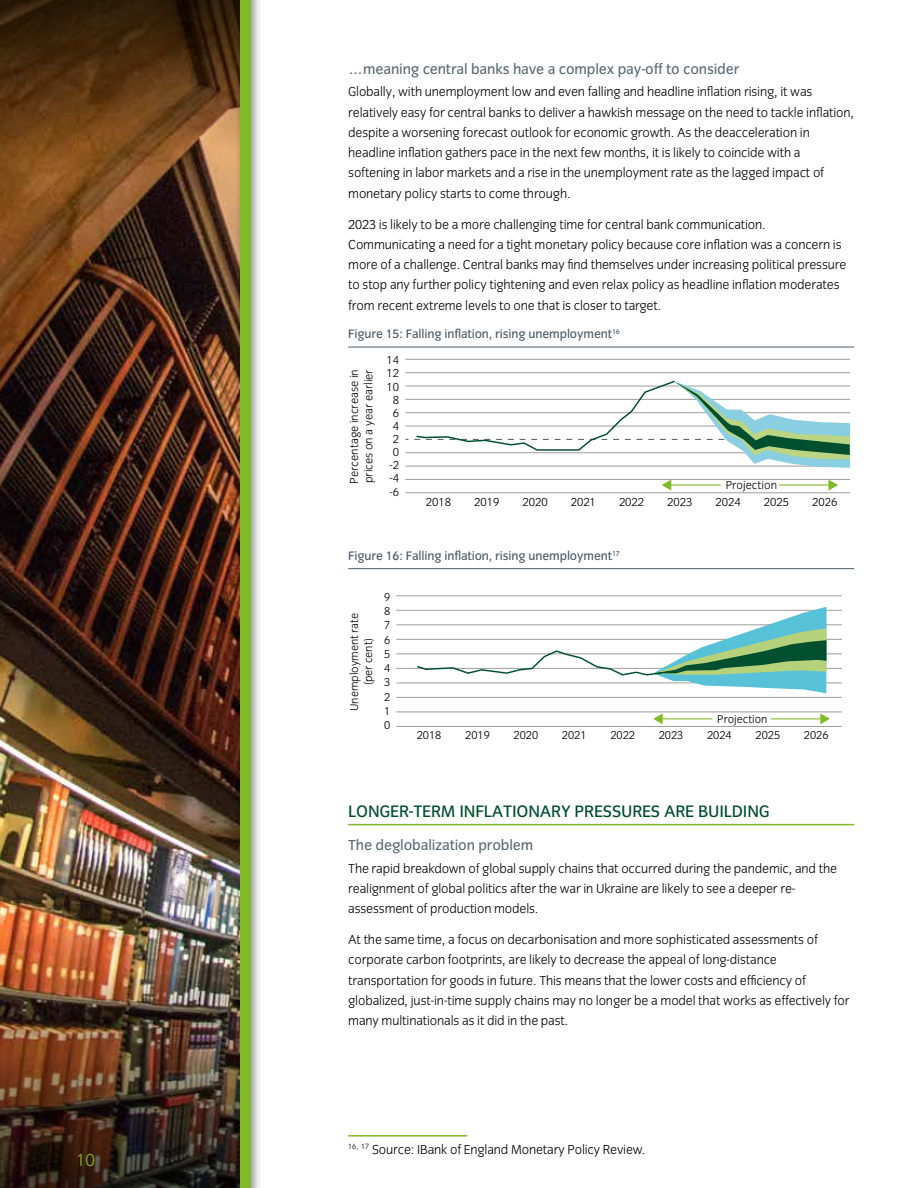
<style>
.page{position:relative;width:918px;height:1188px;background:#fff}
.page>*{position:absolute;margin:0;border:0;box-sizing:border-box;transform-origin:0 0}
.t1{font:18px "Congress Sans Light Std";color:#80ba27}
.t2{font:17.25px "Congress Sans Std";letter-spacing:-.01em;color:#004f2e}
.t3{font:15px "Congress Sans Std";letter-spacing:-.01em;color:#5c6d78}
.t4{font:13.5px/20.2px "Congress Sans Light Std";letter-spacing:-.01em;color:#000}
.t5{font:12.75px "Congress Sans Std";letter-spacing:-.01em;color:#4b5c67}
.t6{font:12px/13.2px "Congress Sans Light Std";color:#000;text-align:center}
.t7{font:11.7px/14.2px "Congress Sans Light Std";color:#000;text-align:justify}
</style>
<div class="page">
<img style="left:0;top:266px;width:234px;height:543px">
<img style="left:0;top:809px;width:234px;height:379px">
<svg style="left:0;top:0;width:234px;height:266px;background:#603b1a"></svg>
<div style="left:234px;top:0;width:29px;height:1188px;background:#000;opacity:.45"></div>
<div style="left:240px;top:0;width:10px;height:1188px;background:#80ba27"></div>
<hr style="left:348px;top:347px;width:506px;height:1px;background:#4b5c67">
<hr style="left:348px;top:568px;width:506px;height:1px;background:#4b5c67">
<hr style="left:348px;top:824px;width:506px;height:1px;background:#80ba27">
<hr style="left:405px;top:493px;width:445px;height:1px;background:#9d9d9c">
<hr style="left:405px;top:479px;width:445px;height:1px;background:#9d9d9c">
<hr style="left:405px;top:412px;width:445px;height:1px;background:#9d9d9c">
<hr style="left:405px;top:452px;width:445px;height:1px;background:#9d9d9c">
<hr style="left:405px;top:466px;width:445px;height:1px;background:#9d9d9c">
<hr style="left:405px;top:426px;width:445px;height:1px;background:#9d9d9c">
<hr style="left:405px;top:399px;width:445px;height:1px;background:#9d9d9c">
<hr style="left:405px;top:386px;width:445px;height:1px;background:#9d9d9c">
<hr style="left:405px;top:372px;width:445px;height:1px;background:#9d9d9c">
<hr style="left:405px;top:359px;width:445px;height:1px;background:#9d9d9c">
<hr style="left:670px;top:484px;width:51px;height:2px;background:#80ba27">
<svg style="left:662px;top:480px;width:9px;height:11px"></svg>
<hr style="left:779px;top:484px;width:51px;height:2px;background:#80ba27">
<svg style="left:828px;top:480px;width:10px;height:11px"></svg>
<svg style="left:414px;top:380px;width:436px;height:88px"></svg>
<hr style="left:396px;top:726px;width:446px;height:1px;background:#9d9d9c">
<hr style="left:396px;top:654px;width:446px;height:1px;background:#9d9d9c">
<hr style="left:396px;top:697px;width:446px;height:1px;background:#9d9d9c">
<hr style="left:396px;top:712px;width:446px;height:1px;background:#9d9d9c">
<hr style="left:396px;top:683px;width:446px;height:1px;background:#9d9d9c">
<hr style="left:396px;top:668px;width:446px;height:1px;background:#9d9d9c">
<hr style="left:396px;top:639px;width:446px;height:1px;background:#9d9d9c">
<hr style="left:396px;top:625px;width:446px;height:1px;background:#9d9d9c">
<hr style="left:396px;top:610px;width:446px;height:1px;background:#9d9d9c">
<hr style="left:396px;top:596px;width:446px;height:1px;background:#9d9d9c">
<svg style="left:415px;top:607px;width:412px;height:86px"></svg>
<hr style="left:661px;top:718px;width:51px;height:1px;background:#80ba27">
<svg style="left:653px;top:713px;width:10px;height:11px"></svg>
<hr style="left:771px;top:718px;width:51px;height:1px;background:#80ba27">
<svg style="left:820px;top:713px;width:10px;height:11px"></svg>
<hr style="left:348px;top:1135px;width:119px;height:2px;background:#80ba27">
<h1 class="t1" style="left:76px;top:1150px;width:20px">10</h1>
<p class="t3" style="left:348px;top:61px;width:393px">…meaning central banks have a complex pay-off to consider</p>
<p class="t4" style="left:348px;top:82px;width:507px">Globally, with unemployment low and even falling and headline inflation rising, it was relatively easy for central banks to deliver a hawkish message on the need to tackle inflation, despite a worsening forecast outlook for economic growth. As the deacceleration in headline inflation gathers pace in the next few months, it is likely to coincide with a softening in labor markets and a rise in the unemployment rate as the lagged impact of monetary policy starts to come through.</p>
<p class="t4" style="left:348px;top:214px;width:500px">2023 is likely to be a more challenging time for central bank communication.<br>Communicating a need for a tight monetary policy because core inflation was a concern is more of a challenge. Central banks may find themselves under increasing political pressure to stop any further policy tightening and even relax policy as headline inflation moderates from recent extreme levels to one that is closer to target.</p>
<p class="t5" style="left:348px;top:327px;width:273px">Figure 15: Falling inflation, rising unemployment<sup>16</sup></p>
<p class="t6" style="left:386px;top:354px;width:14px">14<br>12<br>10<br>8<br>6<br>4<br>2<br>0 -2 -4 -6</p>
<p class="t6" style="left:426px;top:495px;width:27px">2018</p>
<p class="t6" style="left:347px;top:484px;width:116px;line-height:14.4px;text-align:left;rotate:-90deg">Percentage increase in prices on a year earlier</p>
<p class="t6" style="left:726px;top:479px;width:53px">Projection</p>
<p class="t6" style="left:474px;top:495px;width:27px">2019</p>
<p class="t6" style="left:522px;top:495px;width:27px">2020</p>
<p class="t6" style="left:571px;top:495px;width:27px">2021</p>
<p class="t6" style="left:619px;top:495px;width:27px">2022</p>
<p class="t6" style="left:667px;top:495px;width:27px">2023</p>
<p class="t6" style="left:716px;top:495px;width:27px">2024</p>
<p class="t6" style="left:764px;top:495px;width:27px">2025</p>
<p class="t6" style="left:812px;top:495px;width:27px">2026</p>
<p class="t5" style="left:348px;top:549px;width:273px">Figure 16: Falling inflation, rising unemployment<sup>17</sup></p>
<p class="t7" style="left:384px;top:590px;width:8px">9<br>8<br>7<br>6<br>5<br>4<br>3<br>2<br>1<br>0</p>
<p class="t7" style="left:417px;top:728px;width:26px">2018</p>
<p class="t7" style="left:347px;top:711px;width:100px;text-align:center;rotate:-90deg">Unemployment rate (per cent)</p>
<p class="t7" style="left:717px;top:712px;width:52px">Projection</p>
<p class="t7" style="left:465px;top:728px;width:26px">2019</p>
<p class="t7" style="left:514px;top:728px;width:26px">2020</p>
<p class="t7" style="left:562px;top:728px;width:26px">2021</p>
<p class="t7" style="left:610px;top:728px;width:26px">2022</p>
<p class="t7" style="left:659px;top:728px;width:26px">2023</p>
<p class="t7" style="left:707px;top:728px;width:26px">2024</p>
<p class="t7" style="left:756px;top:728px;width:26px">2025</p>
<p class="t7" style="left:804px;top:728px;width:26px">2026</p>
<p class="t2" style="left:348px;top:802px;width:423px">LONGER-TERM INFLATIONARY PRESSURES ARE BUILDING</p>
<p class="t3" style="left:348px;top:837px;width:187px">The deglobalization problem</p>
<p class="t4" style="left:348px;top:859px;width:490px">The rapid breakdown of global supply chains that occurred during the pandemic, and the realignment of global politics after the war in Ukraine are likely to see a deeper re&shy;assessment of production models.</p>
<p class="t4" style="left:348px;top:930px;width:503px">At the same time, a focus on decarbonisation and more sophisticated assessments of corporate carbon footprints, are likely to decrease the appeal of long-distance transportation for goods in future. This means that the lower costs and efficiency of globalized, just-in-time supply chains may no longer be a model that works as effectively for many multinationals as it did in the past.</p>
<p class="t4" style="left:348px;top:1139px;width:299px"><sup>16,</sup> <sup>17</sup> Source: IBank of England Monetary Policy Review.</p>
</div>
